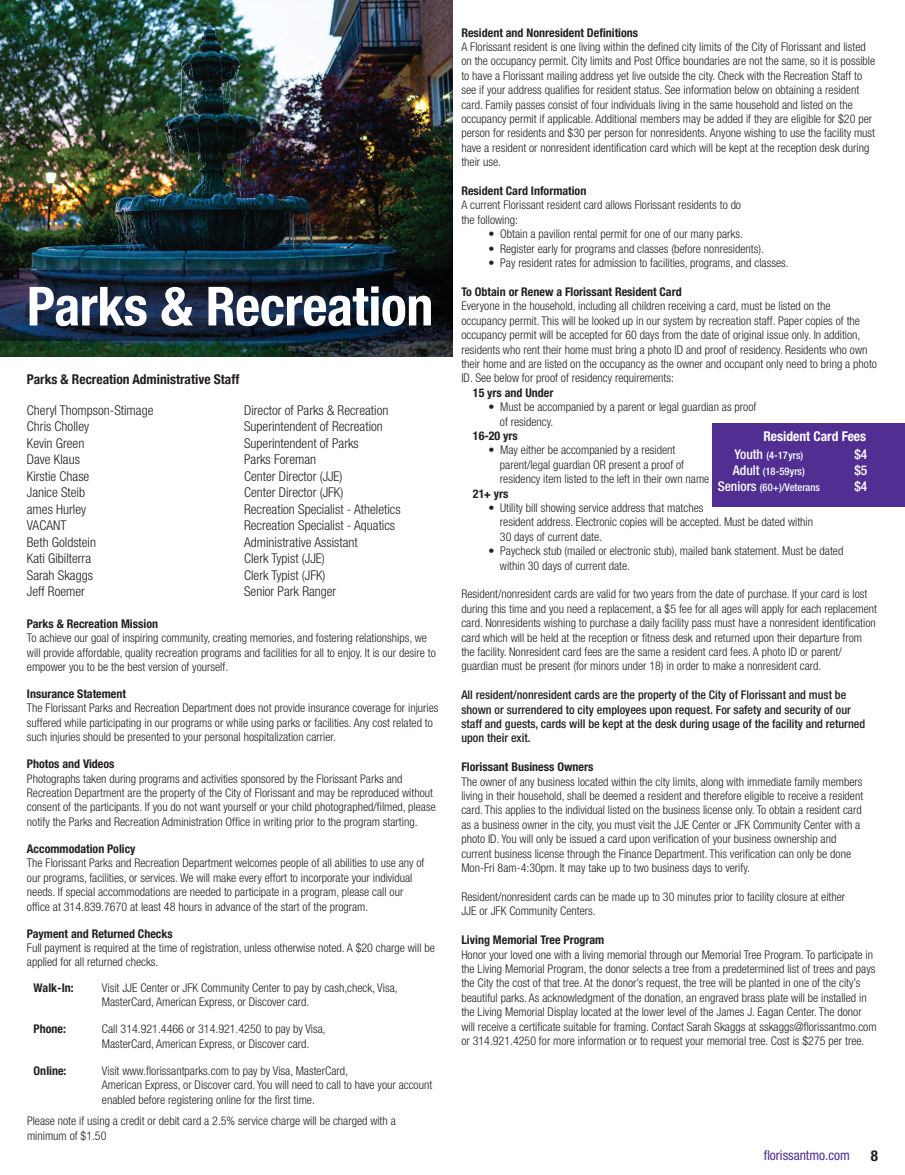
<style>
.page{position:relative;width:905px;height:1175px;background:#fff}
.page>*{position:absolute;margin:0;border:0;box-sizing:border-box;transform-origin:0 0}
.t1{font:700 condensed 54px "Helvetica Neue";letter-spacing:-.01em;color:#fff}
.t2{font:700 condensed 15px "Helvetica Neue";color:#231f20}
.t3{font:300 condensed 13.5px/16.5px "Helvetica Neue";color:#231f20}
.t4{font:700 condensed 13.5px "Helvetica Neue";color:#231f20}
.t5{font:condensed 13.5px "Helvetica Neue";color:#502e92}
.t6{font:700 condensed 13.5px "Helvetica Neue";color:#fff}
.t7{font:500 condensed 13.5px/16.2px "Helvetica Neue";color:#fff;text-align:justify}
.t8{font:300 condensed 12px/14.4px "Helvetica Neue";color:#231f20}
.t9{font:700 condensed 12px "Helvetica Neue";color:#231f20}
.t10{font:500 condensed 12px/14.4px "Helvetica Neue";color:#231f20}
.t11{font:500 condensed 10.5px/16.2px "Helvetica Neue";color:#fff;text-align:center}
.s1{font-size:13.5px}
</style>
<div class="page">
<img style="left:0;top:0;width:452px;height:356px">
<svg style="left:0;top:269px;width:452px;height:71px;background:#111f35"></svg>
<div style="left:712px;top:423px;width:192px;height:83px;background:#502e92"></div>
<h1 class="t1" style="left:27px;top:273px;width:408px">Parks &amp; Recreation</h1>
<p class="t4" style="left:27px;top:368px;width:214px">Parks &amp; Recreation Administrative Staff</p>
<p class="t3" style="left:27px;top:401px;width:128px">Cheryl Thompson-Stimage<br>Chris Cholley<br>Kevin Green<br>Dave Klaus<br>Kirstie Chase<br>Janice Steib<br>ames Hurley<br>VACANT<br>Beth Goldstein<br>Kati Gibilterra<br>Sarah Skaggs<br>Jeff Roemer</p>
<p class="t3" style="left:244px;top:401px;width:158px">Director of Parks &amp; Recreation<br>Superintendent of Recreation<br>Superintendent of Parks<br>Parks Foreman<br>Center Director (JJE)<br>Center Director (JFK)<br>Recreation Specialist - Atheletics<br>Recreation Specialist - Aquatics<br>Administrative Assistant<br>Clerk Typist (JJE)<br>Clerk Typist (JFK)<br>Senior Park Ranger</p>
<p class="t9" style="left:27px;top:616px;width:133px">Parks &amp; Recreation Mission</p>
<p class="t8" style="left:27px;top:630px;width:410px">To achieve our goal of inspiring community, creating memories, and fostering relationships, we will provide affordable, quality recreation programs and facilities for all to enjoy. It is our desire to empower you to be the best version of yourself.</p>
<p class="t9" style="left:27px;top:686px;width:101px">Insurance Statement</p>
<p class="t8" style="left:27px;top:701px;width:413px">The Florissant Parks and Recreation Department does not provide insurance coverage for injuries suffered while participating in our programs or while using parks or facilities. Any cost related to such injuries should be presented to your personal hospitalization carrier.</p>
<p class="t9" style="left:27px;top:756px;width:89px">Photos and Videos</p>
<p class="t8" style="left:27px;top:771px;width:410px">Photographs taken during programs and activities sponsored by the Florissant Parks and Recreation Department are the property of the City of Florissant and may be reproduced without consent of the participants. If you do not want yourself or your child photographed/filmed, please notify the Parks and Recreation Administration Office in writing prior to the program starting.</p>
<p class="t9" style="left:27px;top:841px;width:110px">Accommodation Policy</p>
<p class="t8" style="left:27px;top:855px;width:399px">The Florissant Parks and Recreation Department welcomes people of all abilities to use any of our programs, facilities, or services. We will make every effort to incorporate your individual needs. If special accommodations are needed to participate in a program, please call our office at 314.839.7670 at least 48 hours in advance of the start of the program.</p>
<p class="t9" style="left:27px;top:926px;width:147px">Payment and Returned Checks</p>
<p class="t8" style="left:27px;top:940px;width:409px">Full payment is required at the time of registration, unless otherwise noted. A $20 charge will be applied for all returned checks.</p>
<p class="t9" style="left:34px;top:980px;width:41px">Walk-In:</p>
<p class="t8" style="left:102px;top:980px;width:297px">Visit JJE Center or JFK Community Center to pay by cash,check, Visa,<br>MasterCard, American Express, or Discover card.</p>
<p class="t9" style="left:34px;top:1021px;width:34px">Phone:</p>
<p class="t8" style="left:102px;top:1021px;width:225px">Call 314.921.4466 or 314.921.4250 to pay by Visa,<br>MasterCard, American Express, or Discover card.</p>
<p class="t9" style="left:34px;top:1063px;width:34px">Online:</p>
<p class="t8" style="left:102px;top:1063px;width:332px">Visit www.florissantparks.com to pay by Visa, MasterCard,<br>American Express, or Discover card. You will need to call to have your account enabled before registering online for the first time.</p>
<p class="t8" style="left:27px;top:1113px;width:370px">Please note if using a credit or debit card a 2.5% service charge will be charged with a minimum of $1.50</p>
<p class="t9" style="left:461px;top:25px;width:178px">Resident and Nonresident Definitions</p>
<p class="t8" style="left:461px;top:39px;width:415px">A Florissant resident is one living within the defined city limits of the City of Florissant and listed on the occupancy permit. City limits and Post Office boundaries are not the same, so it is possible to have a Florissant mailing address yet live outside the city. Check with the Recreation Staff to see if your address qualifies for resident status. See information below on obtaining a resident card. Family passes consist of four individuals living in the same household and listed on the occupancy permit if applicable. Additional members may be added if they are eligible for $20 per person for residents and $30 per person for nonresidents. Anyone wishing to use the facility must have a resident or nonresident identification card which will be kept at the reception desk during their use.</p>
<p class="t9" style="left:461px;top:183px;width:126px">Resident Card Information</p>
<p class="t8" style="left:461px;top:198px;width:281px">A current Florissant resident card allows Florissant residents to do the following:</p>
<p class="t8" style="left:488px;top:227px;width:256px">• Obtain a pavilion rental permit for one of our many parks.</p>
<p class="t8" style="left:488px;top:241px;width:277px">• Register early for programs and classes (before nonresidents).</p>
<p class="t8" style="left:488px;top:255px;width:302px">• Pay resident rates for admission to facilities, programs, and classes.</p>
<p class="t9" style="left:461px;top:284px;width:222px">To Obtain or Renew a Florissant Resident Card</p>
<p class="t8" style="left:461px;top:299px;width:417px">Everyone in the household, including all children receiving a card, must be listed on the occupancy permit. This will be looked up in our system by recreation staff. Paper copies of the occupancy permit will be accepted for 60 days from the date of original issue only. In addition, residents who rent their home must bring a photo ID and proof of residency. Residents who own their home and are listed on the occupancy as the owner and occupant only need to bring a photo ID. See below for proof of residency requirements:</p>
<p class="t9" style="left:473px;top:385px;width:82px">15 yrs and Under</p>
<p class="t8" style="left:500px;top:399px;width:258px;text-indent:-12px">• Must be accompanied by a parent or legal guardian as proof of residency.</p>
<p class="t9" style="left:473px;top:428px;width:47px">16-20 yrs</p>
<p class="t8" style="left:500px;top:443px;width:211px;text-indent:-12px">• May either be accompanied by a resident parent/legal guardian OR present a proof of residency item listed to the left in their own name</p>
<p class="t9" style="left:473px;top:486px;width:37px">21+ yrs</p>
<p class="t8" style="left:500px;top:500px;width:315px;text-indent:-12px">• Utility bill showing service address that matches<br>resident address. Electronic copies will be accepted. Must be dated within<br>30 days of current date.</p>
<p class="t8" style="left:500px;top:543px;width:345px;text-indent:-12px">• Paycheck stub (mailed or electronic stub), mailed bank statement. Must be dated within 30 days of current date.</p>
<p class="t8" style="left:461px;top:587px;width:417px">Resident/nonresident cards are valid for two years from the date of purchase. If your card is lost during this time and you need a replacement, a $5 fee for all ages will apply for each replacement card. Nonresidents wishing to purchase a daily facility pass must have a nonresident identification card which will be held at the reception or fitness desk and returned upon their departure from the facility. Nonresident card fees are the same a resident card fees. A photo ID or parent/ guardian must be present (for minors under 18) in order to make a nonresident card.</p>
<p class="t10" style="left:461px;top:687px;width:405px">All resident/nonresident cards are the property of the City of Florissant and must be shown or surrendered to city employees upon request. For safety and security of our staff and guests, cards will be kept at the desk during usage of the facility and returned upon their exit.</p>
<p class="t9" style="left:461px;top:759px;width:133px">Florissant Business Owners</p>
<p class="t8" style="left:461px;top:774px;width:403px">The owner of any business located within the city limits, along with immediate family members living in their household, shall be deemed a resident and therefore eligible to receive a resident card. This applies to the individual listed on the business license only. To obtain a resident card as a business owner in the city, you must visit the JJE Center or JFK Community Center with a photo ID. You will only be issued a card upon verification of your business ownership and current business license through the Finance Department. This verification can only be done Mon-Fri 8am-4:30pm. It may take up to two business days to verify.</p>
<p class="t8" style="left:461px;top:889px;width:385px">Resident/nonresident cards can be made up to 30 minutes prior to facility closure at either<br>JJE or JFK Community Centers.</p>
<p class="t9" style="left:461px;top:932px;width:144px">Living Memorial Tree Program</p>
<p class="t8" style="left:461px;top:947px;width:417px">Honor your loved one with a living memorial through our Memorial Tree Program. To participate in the Living Memorial Program, the donor selects a tree from a predetermined list of trees and pays the City the cost of that tree. At the donor’s request, the tree will be planted in one of the city’s beautiful parks. As acknowledgment of the donation, an engraved brass plate will be installed in the Living Memorial Display located at the lower level of the James J. Eagan Center. The donor will receive a certificate suitable for framing. Contact Sarah Skaggs at sskaggs@florissantmo.com or 314.921.4250 for more information or to request your memorial tree. Cost is $275 per tree.</p>
<p class="t6" style="left:763px;top:428px;width:104px">Resident Card Fees</p>
<p class="t11" style="left:717px;top:447px;width:104px"><span class="s1">Youth</span> (4-17yrs)<br><span class="s1">Adult</span> (18-59yrs)<br><span class="s1">Seniors</span> (60+)/Veterans</p>
<p class="t7" style="left:854px;top:445px;width:14px">$4 $5 $4</p>
<p class="t5" style="left:763px;top:1147px;width:88px">florissantmo.com</p>
<p class="t2" style="left:870px;top:1146px;width:9px">8</p>
</div>
